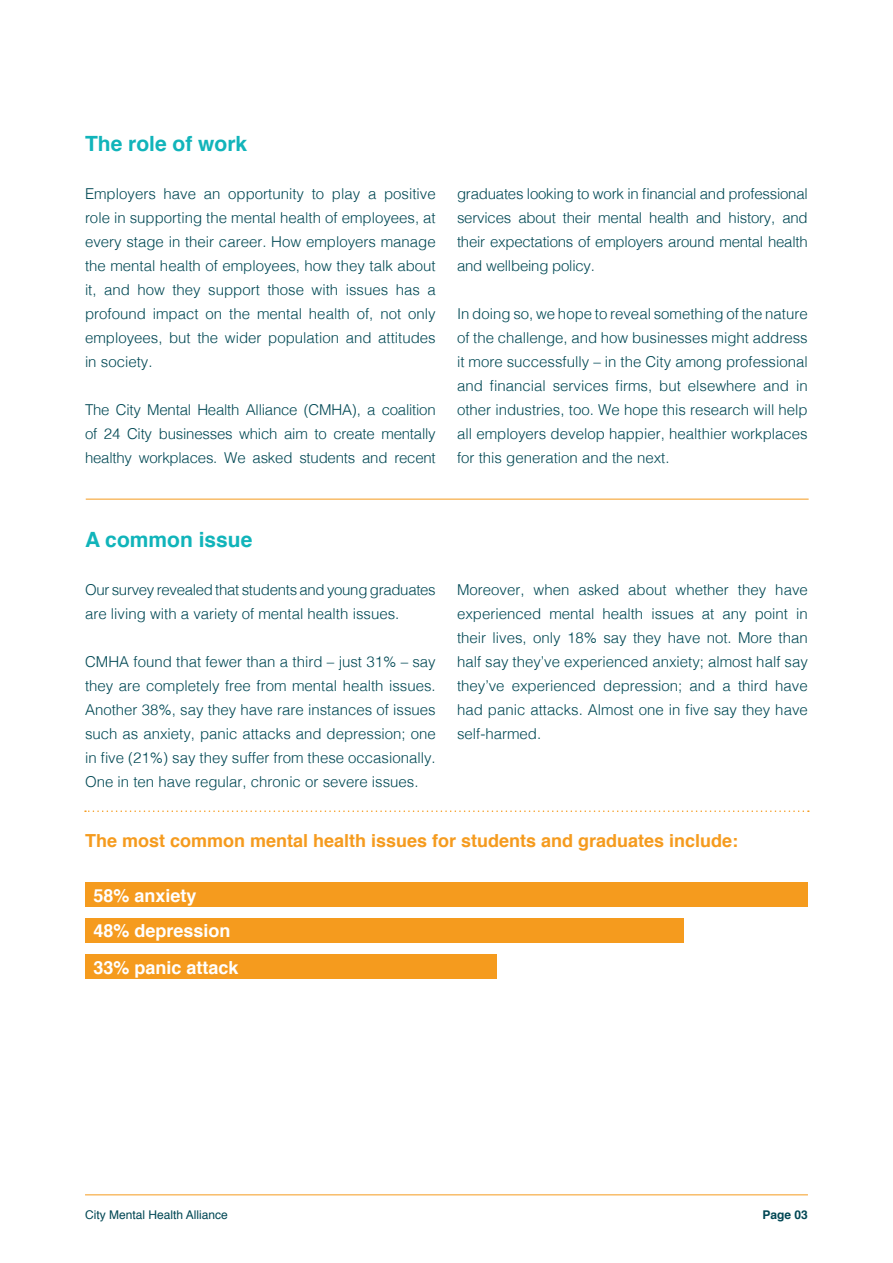
<style>
.page{position:relative;width:893px;height:1263px;background:#fff}
.page>*{position:absolute;margin:0;border:0;box-sizing:border-box;transform-origin:0 0}
.t1{font:700 21px "Helvetica";color:#11b4ba}
.t2{font:700 18px "Helvetica";color:#f59b1e}
.t3{font:700 18px/36px "Helvetica";color:#fff}
.t4{font:300 15px/24px "Helvetica";color:#004854;text-align:justify}
.t5{font:300 15px/24px "Helvetica";letter-spacing:-.02em;color:#004854}
.t6{font:12px "Helvetica";color:#004754}
.t7{font:700 12px "Helvetica";color:#004754}
</style>
<div class="page">
<hr style="left:85px;top:1194px;width:723px;height:1px;background:#f59b1e">
<hr style="left:86px;top:499px;width:723px;height:1px;background:#f59b1e">
<svg style="left:85px;top:810px;width:724px;height:2px"></svg>
<div style="left:85px;top:883px;width:723px;height:24px;background:#f59b1e"></div>
<div style="left:85px;top:918px;width:598px;height:24px;background:#f59b1e"></div>
<div style="left:85px;top:955px;width:411px;height:24px;background:#f59b1e"></div>
<h1 class="t1" style="left:85px;top:126px;width:164px">The role of work</h1>
<p class="t4" style="left:85px;top:180px;width:352px">Employers have an opportunity to play a positive role in supporting the mental health of employees, at every stage in their career. How employers manage the mental health of employees, how they talk about it, and how they support those with issues has a profound impact on the mental health of, not only employees, but the wider population and attitudes in society.</p>
<p class="t4" style="left:85px;top:396px;width:352px">The City Mental Health Alliance (CMHA), a coalition of 24 City businesses which aim to create mentally healthy workplaces. We asked students and recent</p>
<p class="t4" style="left:457px;top:180px;width:352px">graduates looking to work in financial and professional services about their mental health and history, and their expectations of employers around mental health and wellbeing policy.</p>
<p class="t4" style="left:457px;top:300px;width:352px">In doing so, we hope to reveal something of the nature of the challenge, and how businesses might address it more successfully – in the City among professional and financial services firms, but elsewhere and in other industries, too. We hope this research will help all employers develop happier, healthier workplaces for this generation and the next.</p>
<h1 class="t1" style="left:85px;top:522px;width:169px">A common issue</h1>
<p class="t5" style="left:85px;top:576px;width:352px">Our survey revealed that students and young graduates are living with a variety of mental health issues.</p>
<p class="t4" style="left:85px;top:648px;width:352px">CMHA found that fewer than a third – just 31% – say they are completely free from mental health issues.<br>Another 38%, say they have rare instances of issues such as anxiety, panic attacks and depression; one in five (21%) say they suffer from these occasionally.<br>One in ten have regular, chronic or severe issues.</p>
<p class="t4" style="left:457px;top:576px;width:352px">Moreover, when asked about whether they have experienced mental health issues at any point in their lives, only 18% say they have not. More than half say they’ve experienced anxiety; almost half say they’ve experienced depression; and a third have had panic attacks. Almost one in five say they have self-harmed.</p>
<p class="t2" style="left:85px;top:826px;width:655px">The most common mental health issues for students and graduates include:</p>
<p class="t3" style="left:93px;top:877px;width:147px">58% anxiety<br>48% depression<br>33% panic attack</p>
<p class="t6" style="left:85px;top:1205px;width:144px">City Mental Health Alliance</p>
<p class="t7" style="left:762px;top:1205px;width:47px">Page 03</p>
</div>
